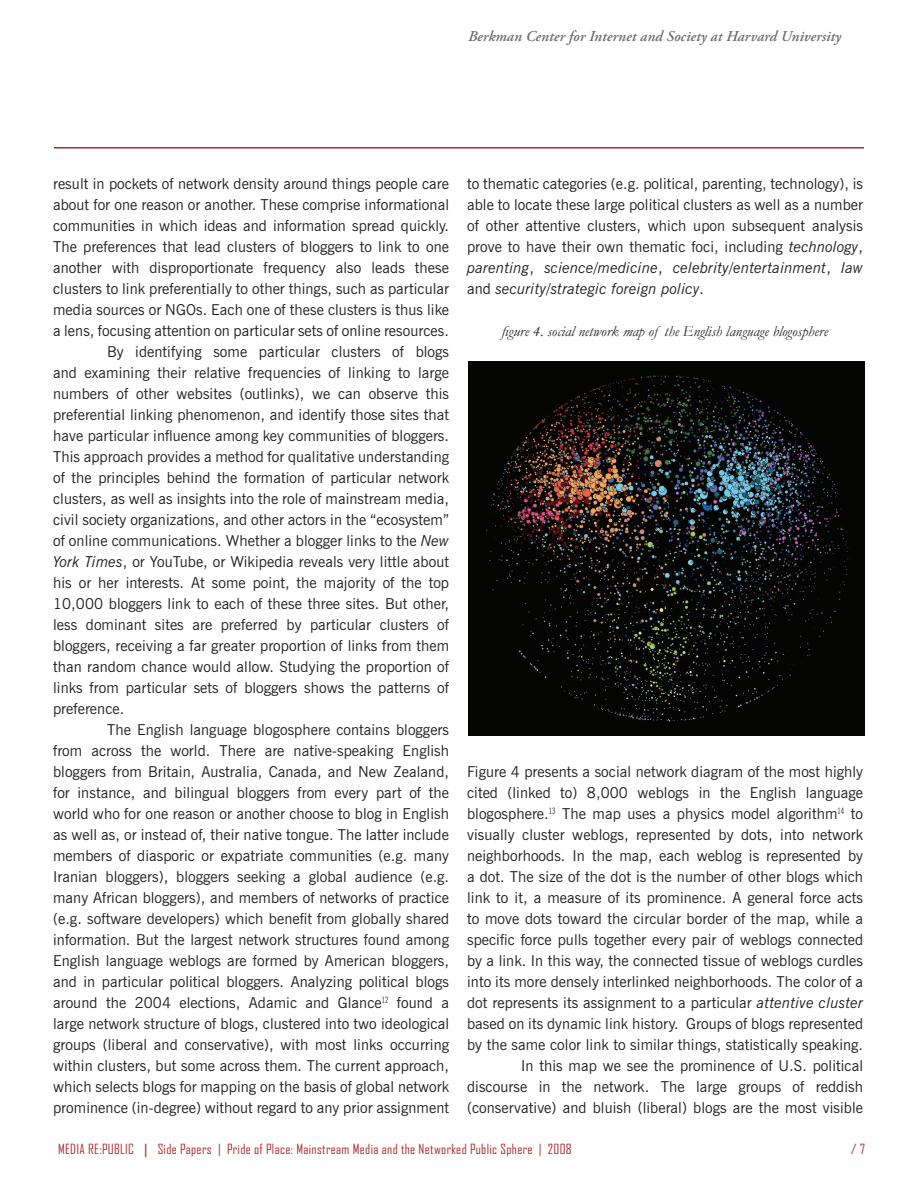
<style>
.page{position:relative;width:918px;height:1188px;background:#fff}
.page>*{position:absolute;margin:0;border:0;box-sizing:border-box;transform-origin:0 0}
.t1{font:15px/21px "News Gothic BT";letter-spacing:.005em;color:#231f20;text-align:justify}
.t2{font:italic 15px "Garamond";letter-spacing:.005em;color:#231f20}
.t3{font:italic 600 15px "Adobe Garamond Pro";letter-spacing:.005em;color:#6c6d70}
.t4{font:13.5px "Agency FB";letter-spacing:.025em;color:#af2a2d}
.s1{font-style:italic}
.s2{font-family:"News Gothic BT";font-weight:700}
</style>
<div class="page">
<hr style="left:54px;top:147px;width:810px;height:1px;background:#af2a2d">
<img style="left:468px;top:362px;width:396px;height:373px">
<p class="t3" style="left:468px;top:27px;width:375px">Berkman Center for Internet and Society at Harvard University</p>
<p class="t1" style="left:53px;top:173px;width:397px">result in pockets of network density around things people care</p>
<p class="t1" style="left:53px;top:194px;width:397px">about for one reason or another. These comprise informational</p>
<p class="t1" style="left:53px;top:215px;width:398px">communities in which ideas and information spread quickly.</p>
<p class="t1" style="left:53px;top:236px;width:397px">The preferences that lead clusters of bloggers to link to one</p>
<p class="t1" style="left:53px;top:257px;width:397px">another with disproportionate frequency also leads these</p>
<p class="t1" style="left:53px;top:278px;width:398px">clusters to link preferentially to other things, such as particular</p>
<p class="t1" style="left:53px;top:299px;width:398px">media sources or NGOs. Each one of these clusters is thus like</p>
<p class="t1" style="left:53px;top:320px;width:397px">a lens, focusing attention on particular sets of online resources.</p>
<p class="t1" style="left:107px;top:341px;width:344px">By identifying some particular clusters of blogs</p>
<p class="t1" style="left:53px;top:362px;width:397px">and examining their relative frequencies of linking to large</p>
<p class="t1" style="left:53px;top:383px;width:397px">numbers of other websites (outlinks), we can observe this</p>
<p class="t1" style="left:53px;top:404px;width:397px">preferential linking phenomenon, and identify those sites that</p>
<p class="t1" style="left:53px;top:425px;width:397px">have particular influence among key communities of bloggers.</p>
<p class="t1" style="left:53px;top:446px;width:398px">This approach provides a method for qualitative understanding</p>
<p class="t1" style="left:53px;top:467px;width:397px">of the principles behind the formation of particular network</p>
<p class="t1" style="left:53px;top:488px;width:397px">clusters, as well as insights into the role of mainstream media,</p>
<p class="t1" style="left:53px;top:509px;width:398px">civil society organizations, and other actors in the “ecosystem”</p>
<p class="t1" style="left:53px;top:530px;width:397px">of online communications. Whether a blogger links to the <span class="s1">New</span></p>
<p class="t1" style="left:53px;top:551px;width:397px"><span class="s1">York Times</span>, or YouTube, or Wikipedia reveals very little about</p>
<p class="t1" style="left:53px;top:572px;width:397px">his or her interests. At some point, the majority of the top</p>
<p class="t1" style="left:53px;top:593px;width:397px">10,000 bloggers link to each of these three sites. But other,</p>
<p class="t1" style="left:53px;top:614px;width:397px">less dominant sites are preferred by particular clusters of</p>
<p class="t1" style="left:53px;top:635px;width:398px">bloggers, receiving a far greater proportion of links from them</p>
<p class="t1" style="left:53px;top:656px;width:397px">than random chance would allow. Studying the proportion of</p>
<p class="t1" style="left:53px;top:677px;width:397px">links from particular sets of bloggers shows the patterns of</p>
<p class="t1" style="left:53px;top:698px;width:73px">preference.</p>
<p class="t1" style="left:107px;top:719px;width:344px">The English language blogosphere contains bloggers</p>
<p class="t1" style="left:53px;top:740px;width:398px">from across the world. There are native-speaking English</p>
<p class="t1" style="left:53px;top:761px;width:397px">bloggers from Britain, Australia, Canada, and New Zealand,</p>
<p class="t1" style="left:53px;top:782px;width:397px">for instance, and bilingual bloggers from every part of the</p>
<p class="t1" style="left:53px;top:803px;width:397px">world who for one reason or another choose to blog in English</p>
<p class="t1" style="left:53px;top:824px;width:397px">as well as, or instead of, their native tongue. The latter include</p>
<p class="t1" style="left:53px;top:845px;width:397px">members of diasporic or expatriate communities (e.g. many</p>
<p class="t1" style="left:53px;top:866px;width:398px">Iranian bloggers), bloggers seeking a global audience (e.g.</p>
<p class="t1" style="left:53px;top:887px;width:397px">many African bloggers), and members of networks of practice</p>
<p class="t1" style="left:53px;top:908px;width:398px">(e.g. software developers) which benefit from globally shared</p>
<p class="t1" style="left:53px;top:929px;width:397px">information. But the largest network structures found among</p>
<p class="t1" style="left:53px;top:950px;width:397px">English language weblogs are formed by American bloggers,</p>
<p class="t1" style="left:53px;top:971px;width:397px">and in particular political bloggers. Analyzing political blogs</p>
<p class="t1" style="left:53px;top:992px;width:398px">around the 2004 elections, Adamic and Glance<sup>12</sup> found a</p>
<p class="t1" style="left:53px;top:1013px;width:397px">large network structure of blogs, clustered into two ideological</p>
<p class="t1" style="left:53px;top:1034px;width:397px">groups (liberal and conservative), with most links occurring</p>
<p class="t1" style="left:53px;top:1055px;width:398px">within clusters, but some across them. The current approach,</p>
<p class="t1" style="left:53px;top:1076px;width:397px">which selects blogs for mapping on the basis of global network</p>
<p class="t1" style="left:53px;top:1097px;width:397px">prominence (in-degree) without regard to any prior assignment</p>
<p class="t1" style="left:467px;top:173px;width:398px">to thematic categories (e.g. political, parenting, technology), is able to locate these large political clusters as well as a number of other attentive clusters, which upon subsequent analysis prove to have their own thematic foci, including <span class="s1">technology</span>, <span class="s1">parenting</span>, <span class="s1">science/medicine</span>, <span class="s1">celebrity/entertainment</span>, <span class="s1">law </span>and <span class="s1">security/strategic foreign policy</span>.</p>
<p class="t2" style="left:502px;top:322px;width:328px">figure 4. social network map of the English language blogosphere</p>
<p class="t1" style="left:467px;top:761px;width:398px;text-align:right">Figure 4 presents a social network diagram of the most highly cited (linked to) 8,000 weblogs in the English language blogosphere.<sup>13</sup> The map uses a physics model algorithm<sup>14</sup> to visually cluster weblogs, represented by dots, into network neighborhoods. In the map, each weblog is represented by a dot. The size of the dot is the number of other blogs which link to it, a measure of its prominence. A general force acts to move dots toward the circular border of the map, while a specific force pulls together every pair of weblogs connected by a link. In this way, the connected tissue of weblogs curdles into its more densely interlinked neighborhoods. The color of a dot represents its assignment to a particular <span class="s1">attentive cluster </span>based on its dynamic link history. Groups of blogs represented by the same color link to similar things, statistically speaking.<br>In this map we see the prominence of U.S. political discourse in the network. The large groups of reddish (conservative) and bluish (liberal) blogs are the most visible</p>
<p class="t4" style="left:58px;top:1142px;width:515px">media re:public <span class="s2">|</span> Side Papers | Pride of Place: Mainstream Media and the Networked Public Sphere | 2008</p>
<p class="t4" style="left:851px;top:1142px;width:16px">/ 7</p>
</div>
